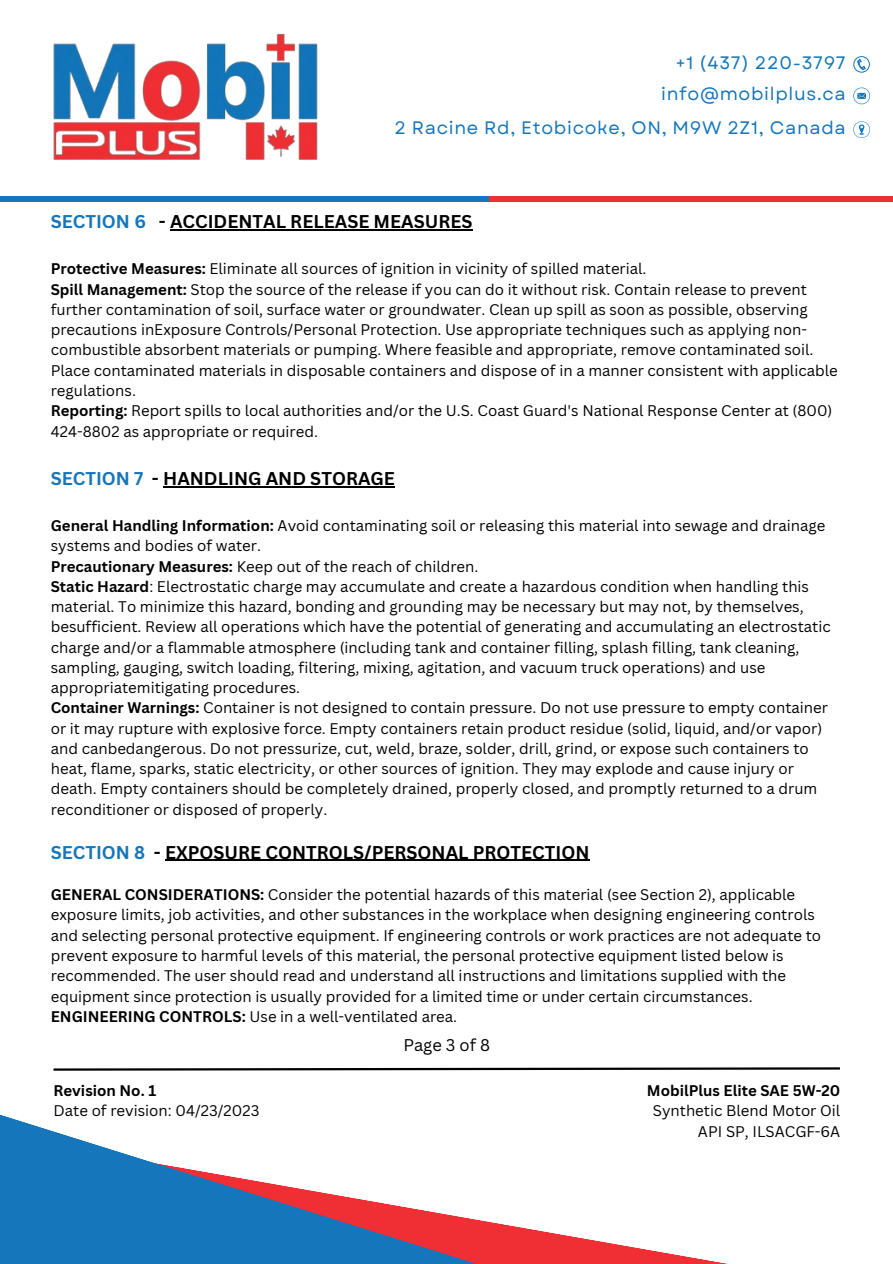
<style>
.page{position:relative;width:893px;height:1264px;background:#fff}
.page>*{position:absolute;margin:0;border:0;box-sizing:border-box;transform-origin:0 0}
.t1{font:700 18px "Canva Sans";color:#000}
.t2{font:18px "Garet";letter-spacing:.04em;color:#1576bb}
.t3{font:700 18px "Canva Sans";color:#1576bb}
.t4{font:16.5px "Canva Sans";color:#000}
.t5{font:15px/20.2px "Canva Sans";color:#000}
.t6{font:700 15px "Canva Sans";color:#000}
.s1{color:#1576bb}
.s2{font-weight:700}
</style>
<div class="page">
<svg style="left:853px;top:56px;width:16px;height:17px"></svg>
<svg style="left:853px;top:88px;width:16px;height:16px"></svg>
<svg style="left:853px;top:121px;width:16px;height:17px"></svg>
<div style="left:0;top:196px;width:489px;height:6px;background:#1576bb"></div>
<div style="left:489px;top:196px;width:403px;height:6px;background:#ef2f34"></div>
<svg style="left:542px;top:1231px;width:180px;height:32px"></svg>
<svg style="left:0;top:1114px;width:542px;height:149px"></svg>
<img style="left:53px;top:33px;width:265px;height:127px">
<hr style="left:170px;top:229px;width:303px;height:1px;background:#000">
<hr style="left:163px;top:486px;width:232px;height:1px;background:#000">
<hr style="left:165px;top:859px;width:425px;height:1px;background:#000">
<svg style="left:53px;top:1067px;width:787px;height:4px"></svg>
<p class="t2" style="left:675px;top:50px;width:172px">+1 (437) 220-3797</p>
<p class="t2" style="left:661px;top:81px;width:186px">info@mobilplus.ca</p>
<p class="t2" style="left:394px;top:115px;width:453px">2 Racine Rd, Etobicoke, ON, M9W 2Z1, Canada</p>
<h2 class="t1" style="left:51px;top:209px;width:423px"><span class="s1">SECTION 6</span> - ACCIDENTAL RELEASE MEASURES</h2>
<p class="t5" style="left:51px;top:258px;width:758px"><span class="s2">Protective Measures:</span> Eliminate all sources of ignition in vicinity of spilled material.<br><span class="s2">Spill Management:</span> Stop the source of the release if you can do it without risk. Contain release to prevent further contamination of soil, surface water or groundwater. Clean up spill as soon as possible, observing precautions inExposure Controls/Personal Protection. Use appropriate techniques such as applying non-</p>
<h2 class="t5" style="left:51px;top:339px;width:788px">combustible absorbent materials or pumping. Where feasible and appropriate, remove contaminated soil.<br>Place contaminated materials in disposable containers and dispose of in a manner consistent with applicable regulations.<br><span class="s2">Reporting:</span> Report spills to local authorities and/or the U.S. Coast Guard's National Response Center at (800)<br>424-8802 as appropriate or required.</h2>
<h2 class="t3" style="left:51px;top:465px;width:94px">SECTION 7</h2>
<p class="t1" style="left:152px;top:465px;width:244px">- HANDLING AND STORAGE</p>
<p class="t5" style="left:51px;top:515px;width:776px"><span class="s2">General Handling Information:</span> Avoid contaminating soil or releasing this material into sewage and drainage</p>
<h2 class="t5" style="left:51px;top:535px;width:429px">systems and bodies of water.<br><span class="s2">Precautionary Measures:</span> Keep out of the reach of children.</h2>
<p class="t5" style="left:51px;top:576px;width:759px"><span class="s2">Static Hazard</span>: Electrostatic charge may accumulate and create a hazardous condition when handling this</p>
<h1 class="t5" style="left:51px;top:596px;width:781px">material. To minimize this hazard, bonding and grounding may be necessary but may not, by themselves, besufficient. Review all operations which have the potential of generating and accumulating an electrostatic charge and/or a flammable atmosphere (including tank and container filling, splash filling, tank cleaning, sampling, gauging, switch loading, filtering, mixing, agitation, and vacuum truck operations) and use appropriatemitigating procedures.<br><span class="s2">Container Warnings:</span> Container is not designed to contain pressure. Do not use pressure to empty container</h1>
<p class="t5" style="left:51px;top:717px;width:773px">or it may rupture with explosive force. Empty containers retain product residue (solid, liquid, and/or vapor) and canbedangerous. Do not pressurize, cut, weld, braze, solder, drill, grind, or expose such containers to heat, flame, sparks, static electricity, or other sources of ignition. They may explode and cause injury or death. Empty containers should be completely drained, properly closed, and promptly returned to a drum reconditioner or disposed of properly.</p>
<p class="t3" style="left:51px;top:839px;width:96px">SECTION 8</p>
<p class="t1" style="left:154px;top:839px;width:437px">- EXPOSURE CONTROLS/PERSONAL PROTECTION</p>
<p class="t5" style="left:51px;top:884px;width:745px"><span class="s2">GENERAL CONSIDERATIONS:</span> Consider the potential hazards of this material (see Section 2), applicable</p>
<p class="t5" style="left:51px;top:904px;width:771px">exposure limits, job activities, and other substances in the workplace when designing engineering controls and selecting personal protective equipment. If engineering controls or work practices are not adequate to prevent exposure to harmful levels of this material, the personal protective equipment listed below is recommended. The user should read and understand all instructions and limitations supplied with the equipment since protection is usually provided for a limited time or under certain circumstances.<br><span class="s2">ENGINEERING CONTROLS:</span> Use in a well-ventilated area.</p>
<h2 class="t6" style="left:53px;top:1079px;width:104px">Revision No. 1</h2>
<p class="t5" style="left:53px;top:1100px;width:207px">Date of revision: 04/23/2023</p>
<p class="t4" style="left:403px;top:1033px;width:88px">Page 3 of 8</p>
<p class="t6" style="left:646px;top:1079px;width:195px">MobilPlus Elite SAE 5W-20</p>
<h1 class="t5" style="left:652px;top:1100px;width:189px">Synthetic Blend Motor Oil</h1>
<p class="t5" style="left:698px;top:1120px;width:144px">API SP, ILSACGF-6A</p>
</div>
